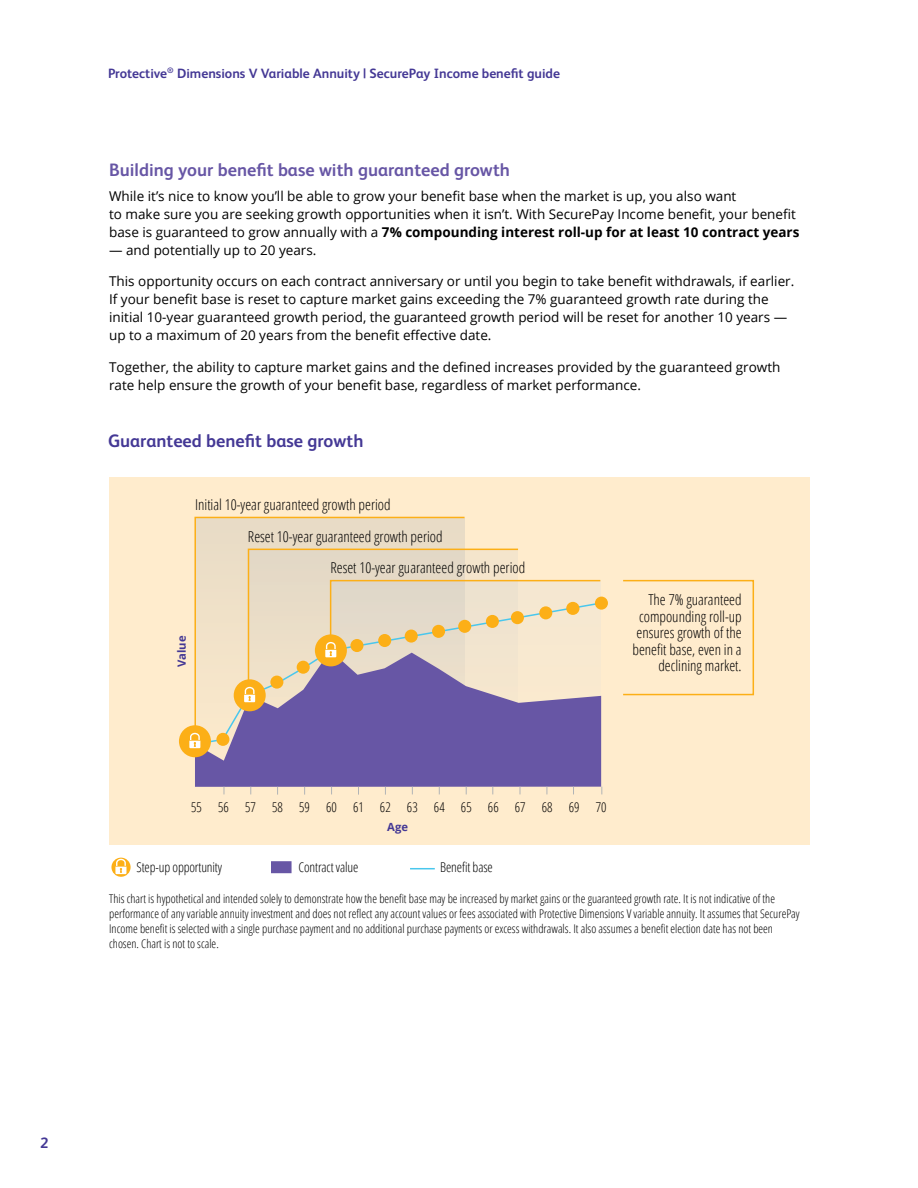
<style>
.page{position:relative;width:918px;height:1188px;background:#fff}
.page>*{position:absolute;margin:0;border:0;box-sizing:border-box;transform-origin:0 0}
.t1{font:700 18px "FS Albert Pro";color:#6756a5}
.t2{font:700 18px "FS Albert Pro";color:#443895}
.t3{font:300 condensed 15px/16.5px "Open Sans";color:#000;text-align:right}
.t4{font:700 15px "FS Albert Pro";color:#443895}
.t5{font:13.5px/18px "Open Sans";color:#000}
.t6{font:300 condensed 13.5px "Open Sans";letter-spacing:-.01em;color:#000}
.t7{font:700 13.5px "FS Albert Pro";color:#443895}
.t8{font:300 condensed 12px/15px "Open Sans";color:#000}
.t9{font:700 11.25px "Open Sans";color:#443895}
.s1{font-weight:700}
</style>
<div class="page">
<div style="left:109px;top:477px;width:701px;height:367px;background:#ffeccd"></div>
<svg style="left:194px;top:516px;width:271px;height:85px"></svg>
<svg style="left:247px;top:548px;width:272px;height:53px"></svg>
<svg style="left:329px;top:579px;width:273px;height:175px"></svg>
<div style="left:195px;top:747px;width:406px;height:40px;background:#6756a5"></div>
<svg style="left:190px;top:601px;width:412px;height:146px"></svg>
<div style="left:179px;top:725px;width:32px;height:32px;background:#fcaf17;border-radius:50%"></div>
<div style="left:315px;top:634px;width:32px;height:32px;background:#fcaf17;border-radius:50%"></div>
<div style="left:216px;top:733px;width:13px;height:13px;background:#fcaf17;border-radius:50%"></div>
<div style="left:270px;top:676px;width:13px;height:13px;background:#fcaf17;border-radius:50%"></div>
<div style="left:297px;top:661px;width:13px;height:13px;background:#fcaf17;border-radius:50%"></div>
<div style="left:350px;top:639px;width:13px;height:13px;background:#fcaf17;border-radius:50%"></div>
<div style="left:378px;top:634px;width:13px;height:13px;background:#fcaf17;border-radius:50%"></div>
<div style="left:405px;top:630px;width:13px;height:13px;background:#fcaf17;border-radius:50%"></div>
<div style="left:432px;top:625px;width:13px;height:13px;background:#fcaf17;border-radius:50%"></div>
<div style="left:458px;top:620px;width:13px;height:13px;background:#fcaf17;border-radius:50%"></div>
<div style="left:486px;top:615px;width:13px;height:13px;background:#fcaf17;border-radius:50%"></div>
<div style="left:595px;top:597px;width:13px;height:13px;background:#fcaf17;border-radius:50%"></div>
<div style="left:511px;top:611px;width:13px;height:13px;background:#fcaf17;border-radius:50%"></div>
<div style="left:539px;top:606px;width:13px;height:13px;background:#fcaf17;border-radius:50%"></div>
<div style="left:566px;top:602px;width:14px;height:13px;background:#fcaf17;border-radius:50%"></div>
<div style="left:234px;top:679px;width:32px;height:32px;background:#fcaf17;border-radius:50%"></div>
<div style="left:622px;top:580px;width:132px;height:115px;border:2px solid #fcaf17"></div>
<svg style="left:185px;top:732px;width:20px;height:19px"></svg>
<svg style="left:189px;top:733px;width:11px;height:15px"></svg>
<svg style="left:240px;top:686px;width:19px;height:19px"></svg>
<svg style="left:244px;top:687px;width:11px;height:15px"></svg>
<svg style="left:321px;top:641px;width:19px;height:19px"></svg>
<svg style="left:325px;top:642px;width:11px;height:15px"></svg>
<div style="left:271px;top:861px;width:21px;height:12px;background:#6756a5"></div>
<svg style="left:410px;top:868px;width:25px;height:1px"></svg>
<svg style="left:111px;top:858px;width:20px;height:19px"></svg>
<svg style="left:115px;top:859px;width:11px;height:15px"></svg>
<p class="t7" style="left:108px;top:64px;width:454px">Protective<sup>®</sup> Dimensions V Variable Annuity | SecurePay Income benefit guide</p>
<h1 class="t1" style="left:109px;top:157px;width:402px">Building your benefit base with guaranteed growth</h1>
<p class="t5" style="left:109px;top:186px;width:692px">While it’s nice to know you’ll be able to grow your benefit base when the market is up, you also want<br>to make sure you are seeking growth opportunities when it isn’t. With SecurePay Income benefit, your benefit base is guaranteed to grow annually with a <span class="s1">7% compounding interest roll-up for at least 10 contract years</span></p>
<p class="t5" style="left:109px;top:240px;width:209px">— and potentially up to 20 years.</p>
<p class="t5" style="left:109px;top:272px;width:687px">This opportunity occurs on each contract anniversary or until you begin to take benefit withdrawals, if earlier.<br>If your benefit base is reset to capture market gains exceeding the 7% guaranteed growth rate during the initial 10-year guaranteed growth period, the guaranteed growth period will be reset for another 10 years — up to a maximum of 20 years from the benefit effective date.</p>
<p class="t5" style="left:109px;top:357px;width:673px">Together, the ability to capture market gains and the defined increases provided by the guaranteed growth rate help ensure the growth of your benefit base, regardless of market performance.</p>
<h1 class="t2" style="left:108px;top:429px;width:257px">Guaranteed benefit base growth</h1>
<p class="t3" style="left:195px;top:496px;width:197px">Initial 10-year guaranteed growth period</p>
<p class="t3" style="left:248px;top:528px;width:196px">Reset 10-year guaranteed growth period</p>
<p class="t3" style="left:330px;top:559px;width:196px">Reset 10-year guaranteed growth period</p>
<p class="t9" style="left:174px;top:667px;width:33px;rotate:-90deg">Value</p>
<p class="t3" style="left:632px;top:591px;width:111px">The 7% guaranteed compounding roll-up ensures growth of the benefit base, even in a declining market.</p>
<p class="t6" style="left:191px;top:798px;width:417px">55 56 57 58 59 60 61 62 63 64 65 66 67 68 69 70</p>
<p class="t9" style="left:387px;top:819px;width:22px">Age</p>
<p class="t6" style="left:137px;top:858px;width:87px">Step-up opportunity</p>
<p class="t6" style="left:299px;top:858px;width:61px">Contract value</p>
<p class="t6" style="left:440px;top:858px;width:54px">Benefit base</p>
<p class="t8" style="left:109px;top:891px;width:692px">This chart is hypothetical and intended solely to demonstrate how the benefit base may be increased by market gains or the guaranteed growth rate. It is not indicative of the performance of any variable annuity investment and does not reflect any account values or fees associated with Protective Dimensions V variable annuity. It assumes that SecurePay Income benefit is selected with a single purchase payment and no additional purchase payments or excess withdrawals. It also assumes a benefit election date has not been chosen. Chart is not to scale.</p>
<p class="t4" style="left:40px;top:1132px;width:10px">2</p>
</div>
